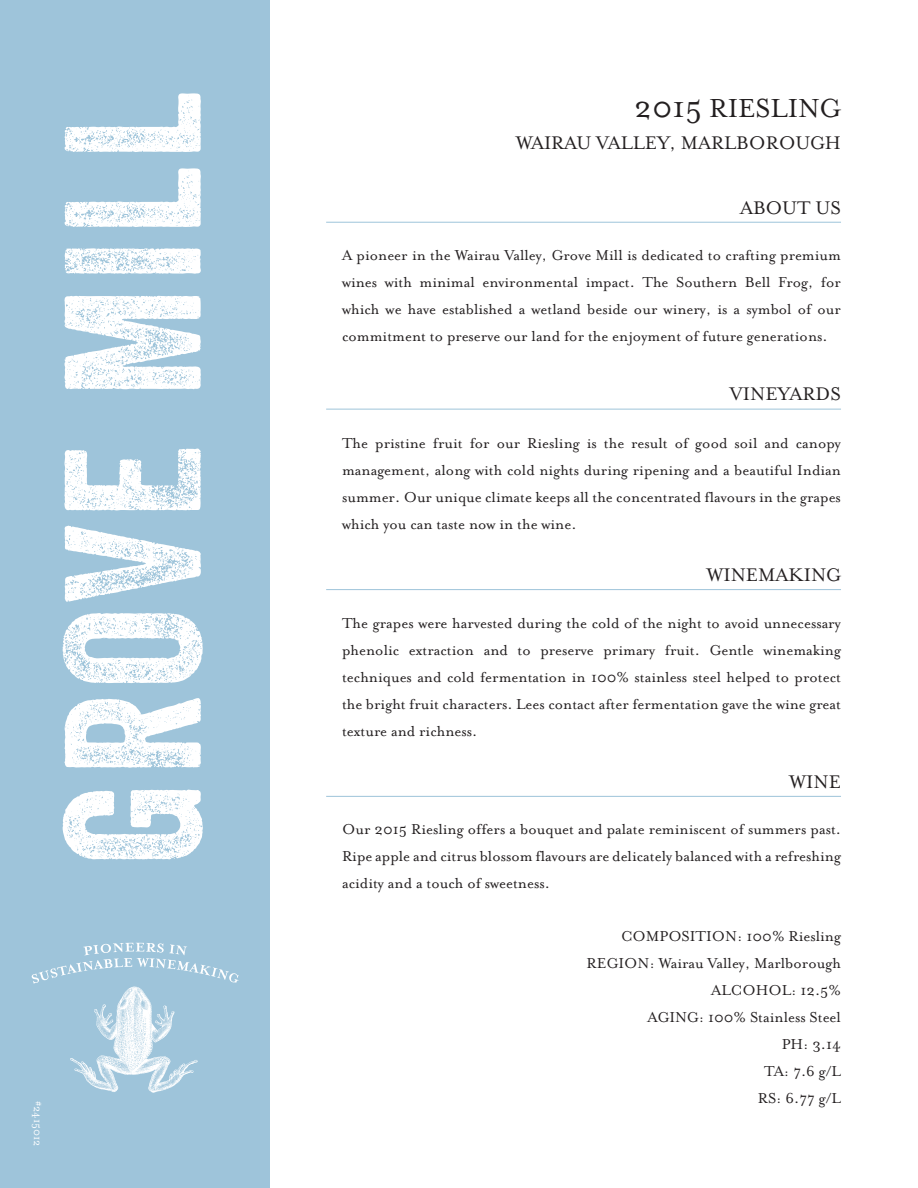
<style>
.page{position:relative;width:918px;height:1188px;background:#fff}
.page>*{position:absolute;margin:0;border:0;box-sizing:border-box;transform-origin:0 0}
.t1{font:187.5px "Veneer Two";letter-spacing:.03em;color:#fff}
.t2{font:30px "Mrs Eaves Roman";color:#231f20}
.t3{font:21px "Mrs Eaves Roman";color:#231f20}
.t4{font:16.5px/27px "Mrs Eaves Roman";color:#231f20;text-align:justify}
.t5{font:12px "Mrs Eaves Roman";color:#fff}
.s1{font-size:34.5px}
</style>
<div class="page">
<div style="left:0;top:0;width:270px;height:1188px;background:#9ec4da"></div>
<hr style="left:326px;top:222px;width:515px;height:1px;background:#9ec4da">
<hr style="left:326px;top:409px;width:515px;height:1px;background:#9ec4da">
<hr style="left:326px;top:589px;width:515px;height:1px;background:#9ec4da">
<hr style="left:326px;top:796px;width:515px;height:1px;background:#9ec4da">
<svg style="left:31px;top:943px;width:208px;height:41px"></svg>
<img style="left:70px;top:986px;width:128px;height:107px">
<p class="t1" style="left:19px;top:864px;width:775px;rotate:-90deg">GROVE MILL</p>
<p class="t5" style="left:44px;top:1101px;width:47px;rotate:90deg">#2415012</p>
<p class="t2" style="left:634px;top:91px;width:208px"><span class="s1">2015</span> RIESLING</p>
<p class="t3" style="left:516px;top:131px;width:327px">WAIRAU VALLEY, MARLBOROUGH</p>
<p class="t3" style="left:740px;top:196px;width:102px">ABOUT US</p>
<p class="t4" style="left:342px;top:242px;width:501px">A pioneer in the Wairau Valley, Grove Mill is dedicated to crafting premium wines with minimal environmental impact. The Southern Bell Frog, for which we have established a wetland beside our winery, is a symbol of our commitment to preserve our land for the enjoyment of future generations.</p>
<p class="t3" style="left:730px;top:382px;width:113px">VINEYARDS</p>
<p class="t4" style="left:342px;top:430px;width:500px">The pristine fruit for our Riesling is the result of good soil and canopy management, along with cold nights during ripening and a beautiful Indian summer. Our unique climate keeps all the concentrated flavours in the grapes which you can taste now in the wine.</p>
<p class="t3" style="left:707px;top:564px;width:136px">WINEMAKING</p>
<p class="t4" style="left:342px;top:609px;width:501px">The grapes were harvested during the cold of the night to avoid unnecessary phenolic extraction and to preserve primary fruit. Gentle winemaking techniques and cold fermentation in 100% stainless steel helped to protect the bright fruit characters. Lees contact after fermentation gave the wine great texture and richness.</p>
<p class="t3" style="left:790px;top:771px;width:53px">WINE</p>
<p class="t4" style="left:342px;top:816px;width:501px">Our 2015 Riesling offers a bouquet and palate reminiscent of summers past.<br>Ripe apple and citrus blossom flavours are delicately balanced with a refreshing acidity and a touch of sweetness.</p>
<p class="t4" style="left:621px;top:922px;width:221px">COMPOSITION: 100% Riesling</p>
<p class="t4" style="left:587px;top:949px;width:256px">REGION: Wairau Valley, Marlborough</p>
<p class="t4" style="left:711px;top:976px;width:131px">ALCOHOL: 12.5%</p>
<p class="t4" style="left:648px;top:1003px;width:195px">AGING: 100% Stainless Steel</p>
<p class="t4" style="left:782px;top:1030px;width:61px">PH: 3.14</p>
<p class="t4" style="left:764px;top:1057px;width:78px">TA: 7.6 g/L</p>
<p class="t4" style="left:758px;top:1084px;width:85px">RS: 6.77 g/L</p>
</div>
